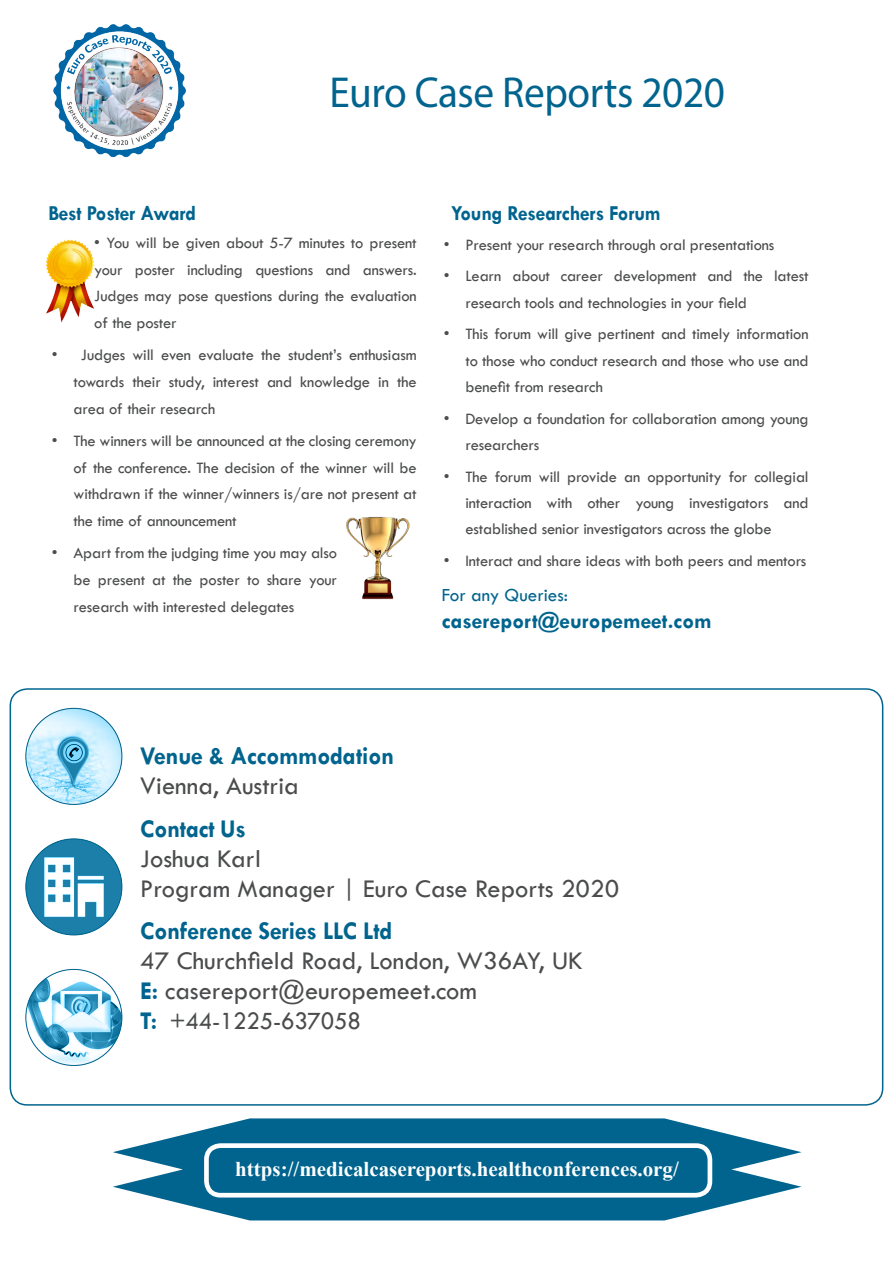
<style>
.page{position:relative;width:893px;height:1263px;background:#fff}
.page>*{position:absolute;margin:0;border:0;box-sizing:border-box;transform-origin:0 0}
.t1{font:43.5px "Myriad Pro";letter-spacing:-.01em;color:#00648e;scale:.95 1}
.t2{font:26.4px "Tw Cen";color:#4b4c4d}
.t3{font:700 25.8px "Tw Cen";letter-spacing:-.01em;color:#00648e;scale:.95 1}
.t4{font:25.8px "Tw Cen";letter-spacing:-.01em;color:#4b4c4d;scale:.95 1}
.t5{font:700 22.2px "Tw Cen";color:#00648e}
.t6{font:700 21.45px "Tw Cen";letter-spacing:-.01em;color:#00648e;scale:.93 1}
.t7{font:700 21px "Times New Roman";color:#fff}
.t8{font:19.2px "Tw Cen";color:#00648e}
.t9{font:16.5px/26.7px "Tw Cen";letter-spacing:-.01em;color:#4b4c4d;text-align:justify}
.s1{font-weight:700;font-size:25.8px;color:#00648e}
.s2{font-weight:700;color:#00648e}
</style>
<div class="page">
<img style="left:54px;top:25px;width:132px;height:133px">
<svg style="left:113px;top:1118px;width:688px;height:102px;fill:#00648e"></svg>
<div style="left:204px;top:1143px;width:508px;height:54px;border:5px solid #fff;border-radius:14px"></div>
<div style="left:10px;top:688px;width:873px;height:418px;border:2px solid #00648e;border-radius:17px"></div>
<img style="left:26px;top:969px;width:96px;height:96px">
<img style="left:26px;top:708px;width:96px;height:96px">
<img style="left:26px;top:839px;width:96px;height:96px">
<img style="left:346px;top:517px;width:64px;height:83px">
<img style="left:45px;top:239px;width:49px;height:84px">
<h1 class="t1" style="left:329px;top:66px;width:418px">Euro Case Reports 2020</h1>
<p class="t6" style="left:48px;top:200px;width:160px">Best Poster Award</p>
<p class="t6" style="left:451px;top:200px;width:227px">Young Researchers Forum</p>
<p class="t9" style="left:94px;top:229px;width:324px">• You will be given about 5-7 minutes to present your poster including questions and answers.<br>Judges may pose questions during the evaluation of the poster</p>
<p class="t9" style="left:74px;top:342px;width:345px;text-indent:-22px">• Judges will even evaluate the student’s enthusiasm towards their study, interest and knowledge in the area of their research</p>
<p class="t9" style="left:74px;top:427px;width:345px;text-indent:-22px">• The winners will be announced at the closing ceremony of the conference. The decision of the winner will be withdrawn if the winner/winners is/are not present at the time of announcement</p>
<p class="t9" style="left:74px;top:540px;width:265px;text-indent:-22px">• Apart from the judging time you may also be present at the poster to share your research with interested delegates</p>
<p class="t9" style="left:444px;top:231px;width:332px">• Present your research through oral presentations</p>
<p class="t9" style="left:465px;top:263px;width:345px;line-height:26.2px;text-indent:-22px">• Learn about career development and the latest research tools and technologies in your field</p>
<p class="t9" style="left:465px;top:321px;width:345px;line-height:26.2px;text-indent:-22px">• This forum will give pertinent and timely information to those who conduct research and those who use and benefit from research</p>
<p class="t9" style="left:465px;top:405px;width:345px;line-height:26.2px;text-indent:-22px">• Develop a foundation for collaboration among young researchers</p>
<p class="t9" style="left:465px;top:463px;width:345px;line-height:26.2px;text-indent:-22px">• The forum will provide an opportunity for collegial interaction with other young investigators and established senior investigators across the globe</p>
<p class="t9" style="left:444px;top:547px;width:364px">• Interact and share ideas with both peers and mentors</p>
<p class="t8" style="left:442px;top:583px;width:128px">For any Queries:</p>
<p class="t5" style="left:442px;top:607px;width:271px">casereport@europemeet.com</p>
<p class="t3" style="left:140px;top:740px;width:269px">Venue &amp; Accommodation</p>
<p class="t2" style="left:140px;top:769px;width:160px">Vienna, Austria</p>
<p class="t3" style="left:140px;top:813px;width:113px">Contact Us</p>
<p class="t2" style="left:140px;top:842px;width:122px">Joshua Karl</p>
<p class="t2" style="left:140px;top:872px;width:481px">Program Manager | Euro Case Reports 2020</p>
<p class="t3" style="left:140px;top:916px;width:267px">Conference Series LLC Ltd</p>
<p class="t2" style="left:140px;top:945px;width:444px">47 Churchfield Road, London, W36AY, UK</p>
<p class="t2" style="left:140px;top:975px;width:338px"><span class="s1">E:</span> casereport@europemeet.com</p>
<p class="t4" style="left:140px;top:1006px;width:234px"><span class="s2">T:</span> +44-1225-637058</p>
<p class="t7" style="left:235px;top:1155px;width:445px">https://medicalcasereports.healthconferences.org/</p>
</div>
